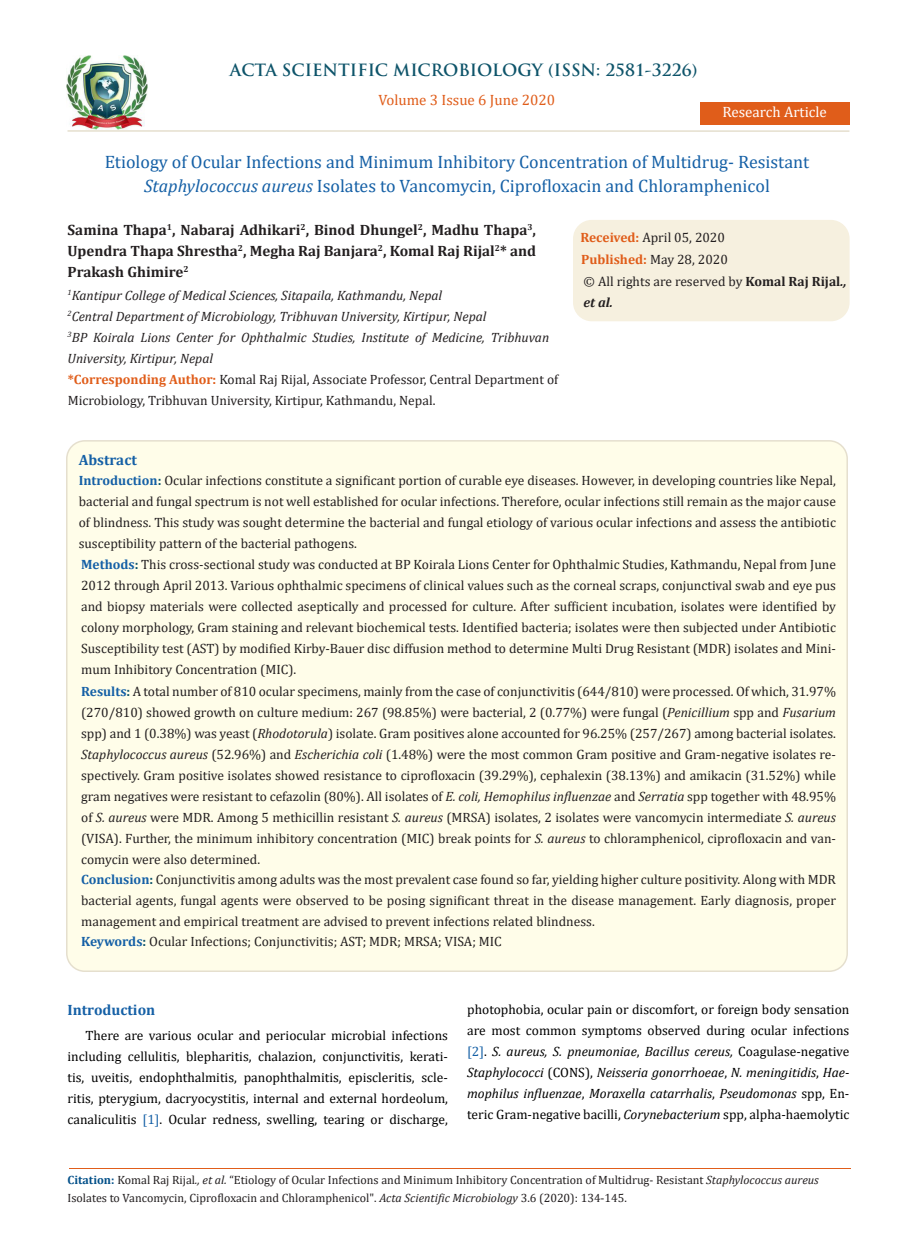
<style>
.page{position:relative;width:917px;height:1260px;background:#fff}
.page>*{position:absolute;margin:0;border:0;box-sizing:border-box;transform-origin:0 0}
.t1{font:18px/24px "Cambria";color:#1560a6;text-align:center}
.t2{font:700 16.5px "Trajan Pro";color:#0e546a}
.t3{font:700 15px/21px "Cambria";color:#231f20;text-align:justify}
.t4{font:15px "Cambria";color:#e05d1a}
.t5{font:700 15px "Cambria";color:#1560a6}
.t6{font:15px "Cambria";color:#fff}
.t7{font:13.5px/21px "Cambria";color:#231f20;text-align:justify}
.t8{font:13.5px/21px "Cambria";color:#000;text-align:justify}
.t9{font:italic 13.5px/21px "Cambria";color:#231f20}
.t10{font:700 13.5px "Cambria";color:#e05d1a}
.t11{font:12px/18px "Cambria";color:#231f20}
.s1{font-style:italic}
.s2{font-weight:700;color:#e05d1a}
.s3{font-weight:400;color:#231f20}
.s4{font-weight:700}
.s5{font-weight:700;font-style:italic}
.s6{font-weight:700;color:#1560a6}
.s7{font-weight:700;color:#0e546a}
.s8{color:#1560a6}
.s9{font-weight:700;color:#035089}
</style>
<div class="page">
<img style="left:67px;top:56px;width:80px;height:73px">
<div style="left:699px;top:102px;width:150px;height:22px;background:#e05d1a"></div>
<div style="left:573px;top:221px;width:275px;height:100px;background:#f6f0df;border-radius:18px"></div>
<div style="left:573px;top:220px;width:276px;height:101px;border:2px solid #f6f0df;border-radius:18px"></div>
<div style="left:67px;top:441px;width:780px;height:530px;background:#fffde9;border-radius:18px"></div>
<hr style="left:69px;top:1169px;width:781px;height:1px;background:#e05d1a">
<hr style="left:67px;top:130px;width:782px;height:2px;background:#e5dfce">
<p class="t2" style="left:230px;top:59px;width:469px">ACTA SCIENTIFIC MICROBIOLOGY (ISSN: 2581-3226)</p>
<p class="t4" style="left:378px;top:91px;width:178px">Volume 3 Issue 6 June 2020</p>
<p class="t6" style="left:722px;top:103px;width:106px">Research Article</p>
<p class="t1" style="left:105px;top:150px;width:706px">Etiology of Ocular Infections and Minimum Inhibitory Concentration of Multidrug- Resistant<br><span class="s1">Staphylococcus aureus</span> Isolates to Vancomycin, Ciprofloxacin and Chloramphenicol</p>
<p class="t3" style="left:67px;top:219px;width:470px">Samina Thapa<sup>1</sup>, Nabaraj Adhikari<sup>2</sup>, Binod Dhungel<sup>2</sup>, Madhu Thapa<sup>3</sup>, Upendra Thapa Shrestha<sup>2</sup>, Megha Raj Banjara<sup>2</sup>, Komal Raj Rijal<sup>2</sup>* and Prakash Ghimire<sup>2</sup></p>
<p class="t9" style="left:67px;top:284px;width:376px"><sup>1</sup>Kantipur College of Medical Sciences, Sitapaila, Kathmandu, Nepal</p>
<p class="t9" style="left:67px;top:305px;width:420px"><sup>2</sup>Central Department of Microbiology, Tribhuvan University, Kirtipur, Nepal</p>
<p class="t9" style="left:67px;top:326px;width:483px"><sup>3</sup>BP Koirala Lions Center for Ophthalmic Studies, Institute of Medicine, Tribhuvan<br>University, Kirtipur, Nepal</p>
<p class="t7" style="left:68px;top:369px;width:492px"><span class="s2">*Corresponding Author:</span> Komal Raj Rijal, Associate Professor, Central Department of<br>Microbiology, Tribhuvan University, Kirtipur, Kathmandu, Nepal.</p>
<p class="t7" style="left:580px;top:227px;width:146px"><span class="s2">Received:</span> April 05, 2020</p>
<p class="t10" style="left:581px;top:250px;width:148px">Published: <span class="s3">May 28, 2020</span></p>
<p class="t7" style="left:583px;top:271px;width:264px">© All rights are reserved by <span class="s4">Komal Raj Rijal</span><span class="s5">., et al.</span></p>
<p class="t5" style="left:79px;top:449px;width:60px">Abstract</p>
<p class="t7" style="left:79px;top:470px;width:758px"><span class="s6">Introduction</span><span class="s7">:</span> Ocular infections constitute a significant portion of curable eye diseases. However, in developing countries like Nepal, bacterial and fungal spectrum is not well established for ocular infections. Therefore, ocular infections still remain as the major cause of blindness. This study was sought determine the bacterial and fungal etiology of various ocular infections and assess the antibiotic susceptibility pattern of the bacterial pathogens.</p>
<p class="t7" style="left:81px;top:554px;width:756px"><span class="s6">Methods</span><span class="s7">:</span> This cross-sectional study was conducted at BP Koirala Lions Center for Ophthalmic Studies, Kathmandu, Nepal from June 2012 through April 2013. Various ophthalmic specimens of clinical values such as the corneal scraps, conjunctival swab and eye pus and biopsy materials were collected aseptically and processed for culture. After sufficient incubation, isolates were identified by colony morphology, Gram staining and relevant biochemical tests. Identified bacteria; isolates were then subjected under Antibiotic Susceptibility test (AST) by modified Kirby-Bauer disc diffusion method to determine Multi Drug Resistant (MDR) isolates and Mini&shy;mum Inhibitory Concentration (MIC).</p>
<p class="t7" style="left:81px;top:681px;width:756px"><span class="s6">Results</span><span class="s7">:</span> A total number of 810 ocular specimens, mainly from the case of conjunctivitis (644/810) were processed. Of which, 31.97% (270/810) showed growth on culture medium: 267 (98.85%) were bacterial, 2 (0.77%) were fungal (<span class="s1">Penicillium</span> spp and <span class="s1">Fusarium </span>spp) and 1 (0.38%) was yeast (<span class="s1">Rhodotorula</span>) isolate. Gram positives alone accounted for 96.25% (257/267) among bacterial isolates.<br><span class="s1">Staphylococcus aureus</span> (52.96%) and <span class="s1">Escherichia coli</span> (1.48%) were the most common Gram positive and Gram-negative isolates re&shy;spectively. Gram positive isolates showed resistance to ciprofloxacin (39.29%), cephalexin (38.13%) and amikacin (31.52%) while gram negatives were resistant to cefazolin (80%). All isolates of <span class="s1">E. coli, Hemophilus influenzae</span> and <span class="s1">Serratia</span> spp together with 48.95% of <span class="s1">S. aureus</span> were MDR. Among 5 methicillin resistant <span class="s1">S. aureus</span> (MRSA) isolates, 2 isolates were vancomycin intermediate <span class="s1">S. aureus </span>(VISA). Further, the minimum inhibitory concentration (MIC) break points for <span class="s1">S. aureus</span> to chloramphenicol, ciprofloxacin and van&shy;comycin were also determined.</p>
<p class="t7" style="left:81px;top:868px;width:756px"><span class="s6">Conclusion</span><span class="s7">:</span> Conjunctivitis among adults was the most prevalent case found so far, yielding higher culture positivity. Along with MDR bacterial agents, fungal agents were observed to be posing significant threat in the disease management. Early diagnosis, proper management and empirical treatment are advised to prevent infections related blindness.</p>
<p class="t7" style="left:81px;top:931px;width:422px"><span class="s6">Keywords</span><span class="s7">:</span> Ocular Infections; Conjunctivitis; AST; MDR; MRSA; VISA; MIC</p>
<p class="t5" style="left:67px;top:999px;width:89px">Introduction</p>
<p class="t8" style="left:67px;top:1025px;width:382px;text-indent:18px">There are various ocular and periocular microbial infections including cellulitis, blepharitis, chalazion, conjunctivitis, kerati&shy;tis, uveitis, endophthalmitis, panophthalmitis, episcleritis, scle&shy;ritis, pterygium, dacryocystitis, internal and external hordeolum, canaliculitis <span class="s8">[1]</span>. Ocular redness, swelling, tearing or discharge,</p>
<p class="t8" style="left:467px;top:999px;width:384px">photophobia, ocular pain or discomfort, or foreign body sensation are most common symptoms observed during ocular infections <span class="s8">[2]</span>. <span class="s1">S. aureus, S. pneumoniae</span>, <span class="s1">Bacillus cereus,</span> Coagulase-negative <span class="s1">Staphylococci</span> (CONS), <span class="s1">Neisseria gonorrhoeae</span>, <span class="s1">N. meningitidis</span>, <span class="s1">Hae&shy;mophilus influenzae</span>, <span class="s1">Moraxella catarrhalis</span>, <span class="s1">Pseudomonas</span> spp, En&shy;teric Gram-negative bacilli, <span class="s1">Corynebacterium</span> spp, alpha-haemolytic</p>
<p class="t11" style="left:67px;top:1171px;width:752px"><span class="s9">Citation:</span> Komal Raj Rijal<span class="s1">., et al.</span> “Etiology of Ocular Infections and Minimum Inhibitory Concentration of Multidrug- Resistant <span class="s1">Staphylococcus aureus<br></span>Isolates to Vancomycin, Ciprofloxacin and Chloramphenicol". <span class="s1">Acta Scientific Microbiology</span> 3.6 (2020): 134-145.</p>
</div>
